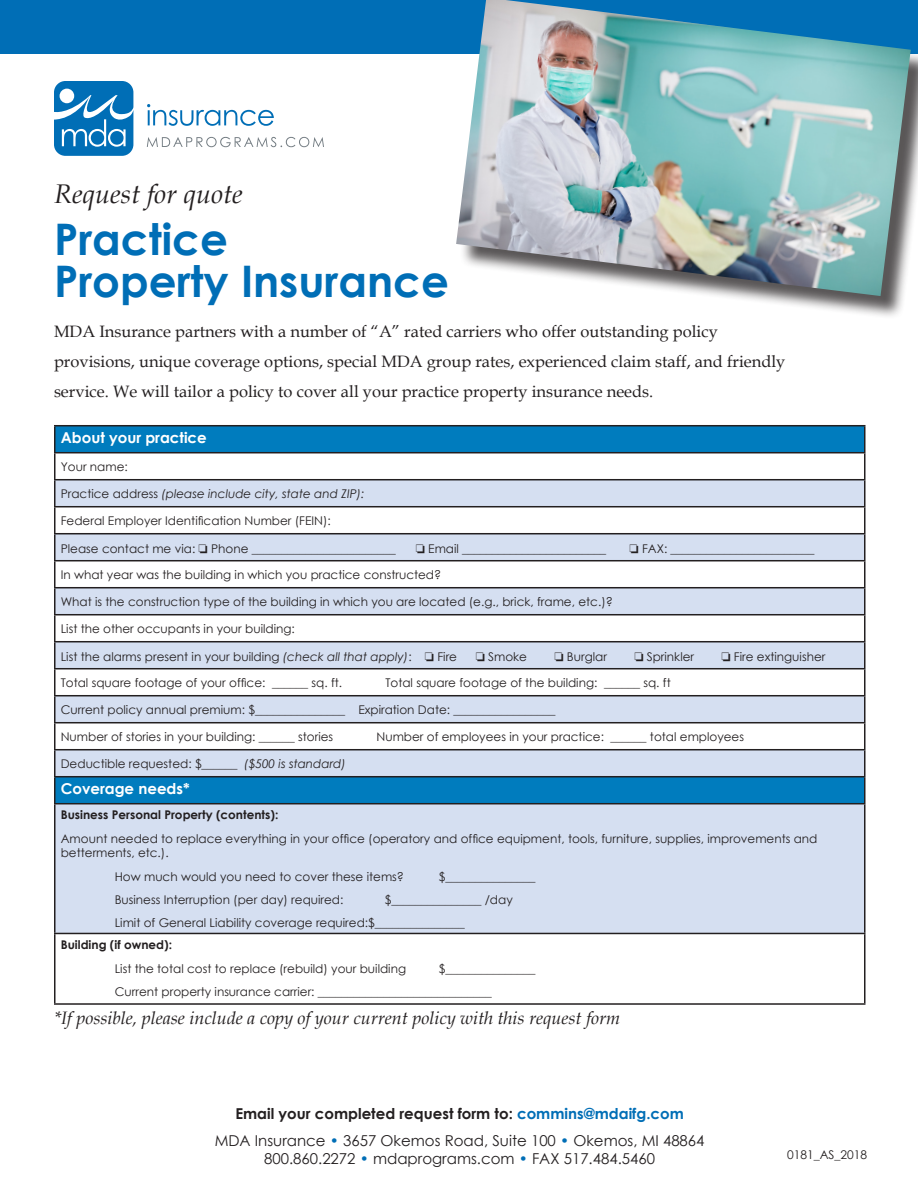
<style>
.page{position:relative;width:918px;height:1188px;background:#fff}
.page>*{position:absolute;margin:0;border:0;box-sizing:border-box;transform-origin:0 0}
.t1{font:700 43.5px/41.7px "Century Gothic";color:#006eb6}
.t2{font:italic 27px "Book Antiqua";color:#231f20}
.t3{font:italic 18px "Book Antiqua";color:#231f20}
.t4{font:16.5px/30px "Book Antiqua";color:#231f20}
.t5{font:15px/27px "Century Gothic";color:#231f20;text-align:center}
.t6{font:700 15px "Century Gothic";color:#fff}
.t7{font:12px/23.4px "Century Gothic";color:#231f20}
.t8{font:700 12px "Century Gothic";color:#231f20}
.t9{font:italic 12px "Century Gothic";color:#231f20}
.s1{font-style:normal}
.s2{font-style:italic}
.s3{font-weight:700}
.s4{font-weight:700;color:#006eb6}
.s5{color:#006eb6}
</style>
<div class="page">
<svg style="left:56px;top:426px;width:808px;height:28px;background:#067bb9"></svg>
<svg style="left:56px;top:480px;width:808px;height:453px;fill:#d5dff1"></svg>
<hr style="left:54px;top:425px;width:812px;height:1px;background:#231f20">
<hr style="left:54px;top:426px;width:2px;height:26px;background:#231f20">
<hr style="left:864px;top:426px;width:2px;height:26px;background:#231f20">
<hr style="left:54px;top:452px;width:812px;height:1px;background:#231f20">
<hr style="left:54px;top:453px;width:2px;height:26px;background:#231f20">
<hr style="left:864px;top:453px;width:2px;height:26px;background:#231f20">
<hr style="left:54px;top:479px;width:812px;height:1px;background:#231f20">
<hr style="left:54px;top:480px;width:2px;height:26px;background:#231f20">
<hr style="left:864px;top:480px;width:2px;height:26px;background:#231f20">
<hr style="left:54px;top:506px;width:812px;height:1px;background:#231f20">
<hr style="left:54px;top:507px;width:2px;height:26px;background:#231f20">
<hr style="left:864px;top:507px;width:2px;height:26px;background:#231f20">
<hr style="left:54px;top:533px;width:812px;height:1px;background:#231f20">
<hr style="left:54px;top:534px;width:2px;height:26px;background:#231f20">
<hr style="left:864px;top:534px;width:2px;height:26px;background:#231f20">
<hr style="left:54px;top:560px;width:812px;height:1px;background:#231f20">
<hr style="left:54px;top:561px;width:2px;height:26px;background:#231f20">
<hr style="left:864px;top:561px;width:2px;height:26px;background:#231f20">
<hr style="left:54px;top:587px;width:812px;height:1px;background:#231f20">
<hr style="left:54px;top:588px;width:2px;height:26px;background:#231f20">
<hr style="left:864px;top:588px;width:2px;height:26px;background:#231f20">
<hr style="left:54px;top:614px;width:812px;height:1px;background:#231f20">
<hr style="left:54px;top:615px;width:2px;height:26px;background:#231f20">
<hr style="left:864px;top:615px;width:2px;height:26px;background:#231f20">
<hr style="left:54px;top:641px;width:812px;height:1px;background:#231f20">
<hr style="left:54px;top:642px;width:2px;height:26px;background:#231f20">
<hr style="left:864px;top:642px;width:2px;height:26px;background:#231f20">
<hr style="left:54px;top:668px;width:812px;height:1px;background:#231f20">
<hr style="left:54px;top:669px;width:2px;height:26px;background:#231f20">
<hr style="left:864px;top:669px;width:2px;height:26px;background:#231f20">
<hr style="left:54px;top:695px;width:812px;height:1px;background:#231f20">
<hr style="left:54px;top:696px;width:2px;height:26px;background:#231f20">
<hr style="left:864px;top:696px;width:2px;height:26px;background:#231f20">
<hr style="left:54px;top:722px;width:812px;height:1px;background:#231f20">
<hr style="left:54px;top:723px;width:2px;height:26px;background:#231f20">
<hr style="left:864px;top:723px;width:2px;height:26px;background:#231f20">
<hr style="left:54px;top:749px;width:812px;height:1px;background:#231f20">
<hr style="left:54px;top:750px;width:2px;height:26px;background:#231f20">
<hr style="left:864px;top:750px;width:2px;height:26px;background:#231f20">
<hr style="left:54px;top:776px;width:812px;height:1px;background:#231f20">
<hr style="left:54px;top:777px;width:2px;height:26px;background:#231f20">
<hr style="left:864px;top:777px;width:2px;height:26px;background:#231f20">
<hr style="left:54px;top:803px;width:812px;height:1px;background:#231f20">
<hr style="left:54px;top:804px;width:2px;height:129px;background:#231f20">
<hr style="left:864px;top:804px;width:2px;height:129px;background:#231f20">
<hr style="left:54px;top:933px;width:812px;height:1px;background:#231f20">
<hr style="left:54px;top:934px;width:2px;height:69px;background:#231f20">
<hr style="left:864px;top:934px;width:2px;height:69px;background:#231f20">
<hr style="left:54px;top:1003px;width:812px;height:2px;background:#231f20">
<svg style="left:54px;top:81px;width:79px;height:75px"></svg>
<svg style="left:147px;top:104px;width:127px;height:22px"></svg>
<svg style="left:147px;top:137px;width:177px;height:10px"></svg>
<div style="left:0;top:0;width:918px;height:54px;background:#006eb6"></div>
<div style="left:459px;top:1px;width:459px;height:319px;background:#231f20;opacity:.75"></div>
<img style="left:456px;top:0;width:455px;height:296px">
<h2 class="t2" style="left:54px;top:175px;width:190px">Request for quote</h2>
<h1 class="t1" style="left:54px;top:217px;width:396px">Practice<br>Property Insurance</h1>
<p class="t4" style="left:54px;top:316px;width:733px">MDA Insurance partners with a number of “A” rated carriers who offer outstanding policy provisions, unique coverage options, special MDA group rates, experienced claim staff, and friendly service. We will tailor a policy to cover all your practice property insurance needs.</p>
<p class="t6" style="left:61px;top:426px;width:148px">About your practice</p>
<p class="t7" style="left:61px;top:455px;width:69px">Your name:</p>
<p class="t9" style="left:61px;top:485px;width:305px"><span class="s1">Practice address</span> (please include city, state and ZIP):</p>
<p class="t7" style="left:61px;top:509px;width:272px">Federal Employer Identification Number (FEIN):</p>
<p class="t7" style="left:61px;top:536px;width:337px">Please contact me via: □ Phone ________________________</p>
<p class="t7" style="left:416px;top:536px;width:192px">□ Email ________________________</p>
<p class="t7" style="left:630px;top:536px;width:187px">□ FAX: ________________________</p>
<p class="t7" style="left:61px;top:563px;width:382px">In what year was the building in which you practice constructed?</p>
<p class="t7" style="left:61px;top:590px;width:554px">What is the construction type of the building in which you are located (e.g., brick, frame, etc.)?</p>
<p class="t7" style="left:61px;top:617px;width:236px">List the other occupants in your building:</p>
<p class="t7" style="left:61px;top:644px;width:398px">List the alarms present in your building <span class="s2">(check all that apply)</span>: □ Fire</p>
<p class="t7" style="left:476px;top:644px;width:53px">□ Smoke</p>
<p class="t7" style="left:554px;top:644px;width:54px">□ Burglar</p>
<p class="t7" style="left:634px;top:644px;width:61px">□ Sprinkler</p>
<p class="t7" style="left:721px;top:644px;width:105px">□ Fire extinguisher</p>
<p class="t7" style="left:61px;top:671px;width:283px">Total square footage of your office: ______ sq. ft.</p>
<p class="t7" style="left:385px;top:671px;width:287px">Total square footage of the building: ______ sq. ft</p>
<p class="t7" style="left:61px;top:698px;width:496px">Current policy annual premium: $_______________ Expiration Date: _________________</p>
<p class="t7" style="left:61px;top:725px;width:274px">Number of stories in your building: ______ stories</p>
<p class="t7" style="left:377px;top:725px;width:369px">Number of employees in your practice: ______ total employees</p>
<p class="t7" style="left:61px;top:752px;width:287px">Deductible requested: $______ <span class="s2">($500 is standard)</span></p>
<p class="t6" style="left:61px;top:777px;width:131px">Coverage needs*</p>
<p class="t8" style="left:61px;top:806px;width:219px">Business Personal Property (contents):</p>
<p class="t7" style="left:61px;top:831px;width:758px;line-height:14.4px">Amount needed to replace everything in your office (operatory and office equipment, tools, furniture, supplies, improvements and betterments, etc.).</p>
<p class="t7" style="left:115px;top:864px;width:291px">How much would you need to cover these items?</p>
<p class="t7" style="left:439px;top:864px;width:98px">$_______________</p>
<p class="t7" style="left:115px;top:888px;width:230px">Business Interruption (per day) required:</p>
<p class="t7" style="left:115px;top:888px;width:400px;text-indent:270px">$_______________ /day<br>Limit of General Liability coverage required:$_______________</p>
<p class="t8" style="left:61px;top:936px;width:113px">Building (if owned):</p>
<p class="t7" style="left:115px;top:956px;width:293px">List the total cost to replace (rebuild) your building</p>
<p class="t7" style="left:115px;top:956px;width:422px;text-indent:324px">$_______________<br>Current property insurance carrier: _____________________________</p>
<h3 class="t3" style="left:54px;top:1005px;width:568px">*If possible, please include a copy of your current policy with this request form</h3>
<p class="t5" style="left:215px;top:1100px;width:491px"><span class="s3">Email your completed request form to:</span> <span class="s4">commins@mdaifg.com<br></span>MDA Insurance <span class="s5">•</span> 3657 Okemos Road, Suite 100 <span class="s5">•</span> Okemos, MI 48864</p>
<p class="t5" style="left:264px;top:1145px;width:392px">800.860.2272 <span class="s5">•</span> mdaprograms.com <span class="s5">•</span> FAX 517.484.5460</p>
<p class="t7" style="left:787px;top:1143px;width:82px">0181_AS_2018</p>
</div>
